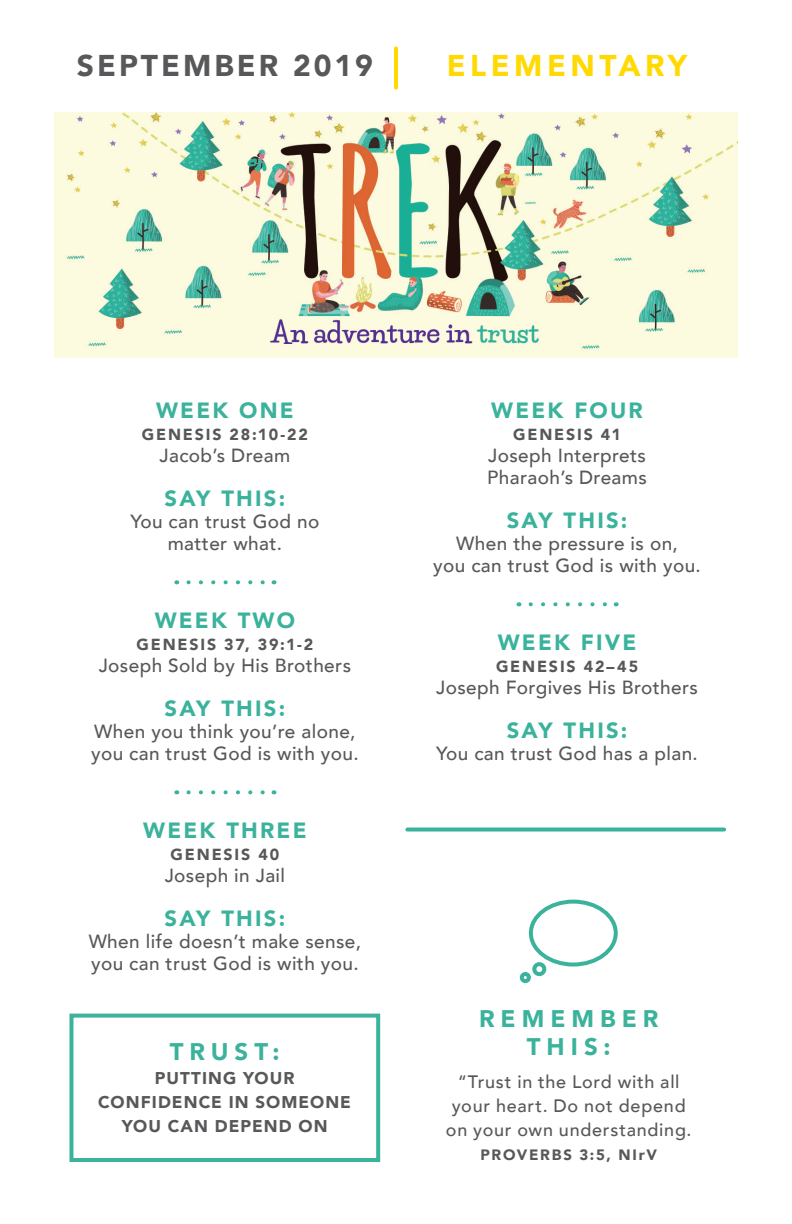
<style>
.page{position:relative;width:792px;height:1224px;background:#fff}
.page>*{position:absolute;margin:0;border:0;box-sizing:border-box;transform-origin:0 0}
.t1{font:900 30px "Avenir";letter-spacing:.1em;color:#57585a}
.t2{font:900 30px "Avenir";letter-spacing:.15em;color:#ffd900}
.t3{font:900 24px/28px "Avenir";letter-spacing:.25em;color:#3bb29b;text-align:center}
.t4{font:900 22px "Avenir";letter-spacing:.1em;color:#3bb29b}
.t5{font:500 19px/22px "Avenir";letter-spacing:.02em;color:#57585a}
.t6{font:500 18px/24px "Avenir";letter-spacing:.04em;color:#57585a;text-align:center}
.t7{font:900 17px/24px "Avenir";letter-spacing:.065em;color:#57585a;text-align:center}
.t8{font:900 16px "Avenir";letter-spacing:.115em;color:#57585a}
.t9{font:900 15px "Avenir";letter-spacing:.115em;color:#57585a}
</style>
<div class="page">
<hr style="left:394px;top:48px;width:4px;height:40px;background:#ffd900">
<img style="left:54px;top:113px;width:684px;height:245px">
<svg style="left:531px;top:602px;width:76px;height:4px"></svg>
<svg style="left:188px;top:580px;width:77px;height:4px"></svg>
<svg style="left:188px;top:790px;width:77px;height:4px"></svg>
<svg style="left:407px;top:828px;width:317px;height:4px"></svg>
<div style="left:529px;top:900px;width:89px;height:67px;border:4px solid #3bb29b;border-radius:50%"></div>
<div style="left:532px;top:962px;width:14px;height:14px;border:4px solid #3bb29b;border-radius:50%"></div>
<div style="left:520px;top:972px;width:11px;height:11px;border:4px solid #3bb29b;border-radius:50%"></div>
<div style="left:69px;top:1014px;width:311px;height:148px;border:4px solid #3bb29b"></div>
<h1 class="t1" style="left:77px;top:40px;width:298px">SEPTEMBER 2019</h1>
<h1 class="t2" style="left:447px;top:40px;width:242px">ELEMENTARY</h1>
<p class="t4" style="left:156px;top:392px;width:139px">WEEK ONE</p>
<p class="t8" style="left:142px;top:421px;width:168px">GENESIS 28:10-22</p>
<p class="t5" style="left:160px;top:444px;width:132px">Jacob’s Dream</p>
<p class="t4" style="left:165px;top:480px;width:122px">SAY THIS:</p>
<p class="t5" style="left:130px;top:510px;width:190px;text-align:center">You can trust God no matter what.</p>
<p class="t4" style="left:155px;top:602px;width:142px">WEEK TWO</p>
<p class="t8" style="left:137px;top:631px;width:178px">GENESIS 37, 39:1-2</p>
<p class="t5" style="left:99px;top:654px;width:254px">Joseph Sold by His Brothers</p>
<p class="t4" style="left:165px;top:690px;width:122px">SAY THIS:</p>
<p class="t5" style="left:91px;top:720px;width:269px">When you think you’re alone, you can trust God is with you.</p>
<p class="t4" style="left:143px;top:812px;width:165px">WEEK THREE</p>
<p class="t8" style="left:171px;top:841px;width:110px">GENESIS 40</p>
<p class="t5" style="left:165px;top:864px;width:122px">Joseph in Jail</p>
<p class="t4" style="left:165px;top:900px;width:122px">SAY THIS:</p>
<p class="t5" style="left:89px;top:930px;width:274px">When life doesn’t make sense, you can trust God is with you.</p>
<p class="t3" style="left:170px;top:1037px;width:111px">TRUST:</p>
<p class="t7" style="left:98px;top:1066px;width:254px">PUTTING YOUR<br>CONFIDENCE IN SOMEONE<br>YOU CAN DEPEND ON</p>
<p class="t4" style="left:491px;top:392px;width:153px">WEEK FOUR</p>
<p class="t8" style="left:513px;top:421px;width:109px">GENESIS 41</p>
<p class="t5" style="left:487px;top:444px;width:161px">Joseph Interprets<br>Pharaoh’s Dreams</p>
<p class="t4" style="left:507px;top:502px;width:122px">SAY THIS:</p>
<p class="t5" style="left:433px;top:532px;width:269px;text-align:center">When the pressure is on,<br>you can trust God is with you.</p>
<p class="t4" style="left:498px;top:624px;width:140px">WEEK FIVE</p>
<p class="t8" style="left:496px;top:653px;width:144px">GENESIS 42–45</p>
<p class="t5" style="left:436px;top:676px;width:263px">Joseph Forgives His Brothers</p>
<p class="t4" style="left:507px;top:712px;width:122px">SAY THIS:</p>
<p class="t5" style="left:436px;top:742px;width:263px">You can trust God has a plan.</p>
<p class="t3" style="left:479px;top:1004px;width:181px">REMEMBER<br>THIS:</p>
<p class="t6" style="left:446px;top:1069px;width:247px">“Trust in the Lord with all your heart. Do not depend on your own understanding.</p>
<p class="t9" style="left:481px;top:1142px;width:178px">PROVERBS 3:5, NIrV</p>
</div>
